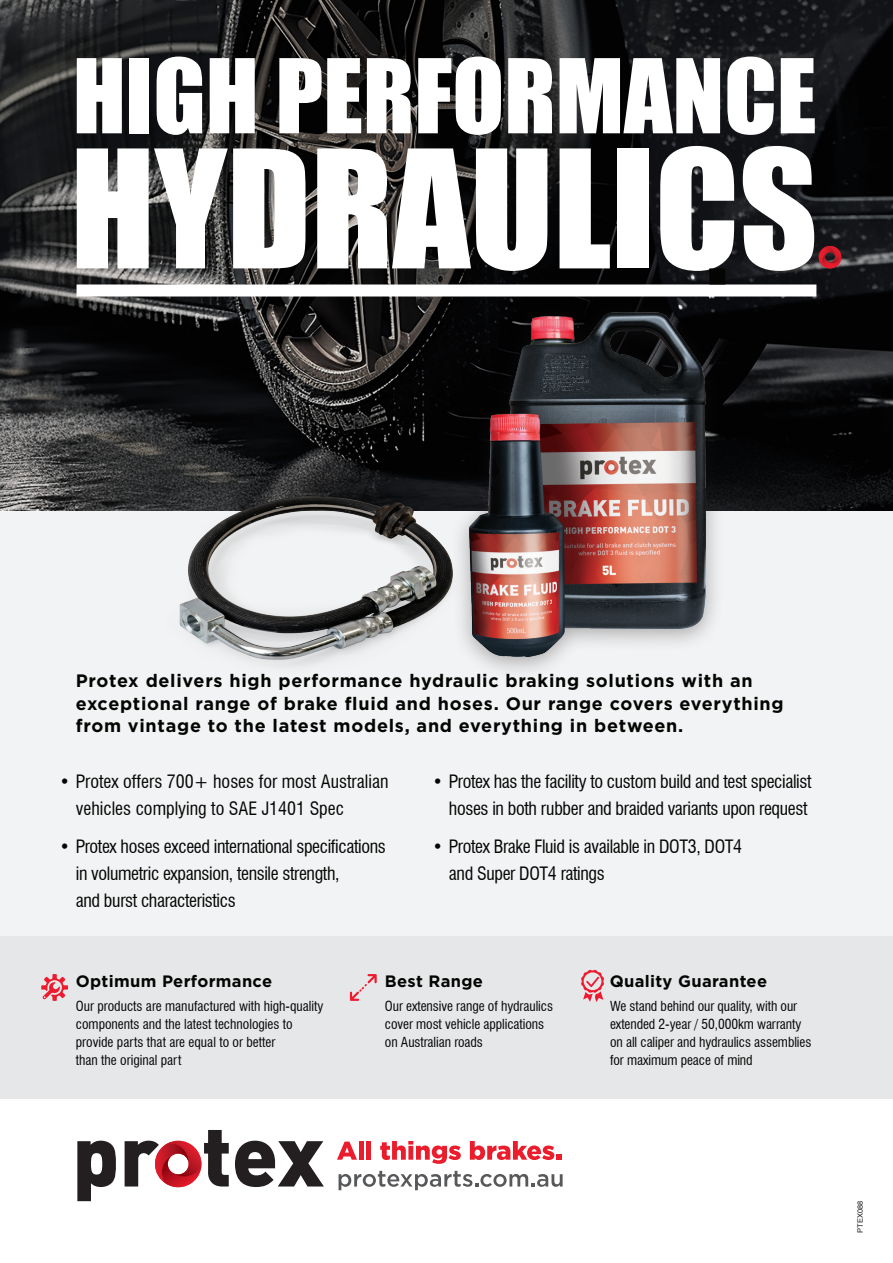
<style>
.page{position:relative;width:893px;height:1263px;background:#fff}
.page>*{position:absolute;margin:0;border:0;box-sizing:border-box;transform-origin:0 0}
.t1{font:151.65px "Impact";color:#fff}
.t2{font:95.1px "Impact";color:#fff}
.t3{font:condensed 18px/27px "Swiss 721 BT";letter-spacing:-.02em;color:#040503}
.t4{font:700 18px/22.5px "Gotham";letter-spacing:.04em;color:#040503}
.t5{font:condensed 18px/27px "Swiss 721 BT";color:#040503}
.t6{font:700 16.5px "Gotham";letter-spacing:.02em;color:#040503}
.Copy{font:condensed 13.5px/18px "Swiss 721 BT";letter-spacing:-.005em;color:#040503}
.t7{font:7.5px "Helvetica";color:#231f20}
</style>
<div class="page">
<div style="left:0;top:0;width:893px;height:936px;background:#f2f3f4"></div>
<div style="left:0;top:936px;width:893px;height:163px;background:#e6e7e9"></div>
<svg style="left:77px;top:1141px;width:39px;height:60px"></svg>
<svg style="left:235px;top:1141px;width:89px;height:46px"></svg>
<svg style="left:125px;top:1130px;width:104px;height:57px"></svg>
<img style="left:162px;top:1176px;width:39px;height:11px">
<img style="left:155px;top:1143px;width:34px;height:41px">
<img style="left:167px;top:1141px;width:34px;height:35px">
<svg style="left:339px;top:1171px;width:224px;height:19px"></svg>
<svg style="left:337px;top:1141px;width:20px;height:19px"></svg>
<hr style="left:359px;top:1141px;width:4px;height:19px;background:#eb1c2c">
<div style="left:366px;top:1141px;width:5px;height:19px;background:#eb1c2c"></div>
<svg style="left:380px;top:1141px;width:81px;height:23px"></svg>
<svg style="left:470px;top:1141px;width:91px;height:19px"></svg>
<svg style="left:0;top:0;width:893px;height:510px;background:#1e1e1f"></svg>
<div style="left:450px;top:297px;width:275px;height:383px;background:#231f20;opacity:.35"></div>
<img style="left:460px;top:306px;width:257px;height:364px">
<img style="left:146px;top:463px;width:348px;height:217px">
<img style="left:180px;top:496px;width:273px;height:163px">
<svg style="left:41px;top:974px;width:27px;height:27px"></svg>
<svg style="left:350px;top:974px;width:27px;height:27px"></svg>
<svg style="left:581px;top:970px;width:23px;height:32px"></svg>
<div style="left:77px;top:284px;width:739px;height:12px;background:#fff"></div>
<div style="left:709px;top:268px;width:16px;height:16px;background:#040503"></div>
<svg style="left:819px;top:246px;width:22px;height:22px"></svg>
<p class="t2" style="left:73px;top:22px;width:745px">HIGH PERFORMANCE</p>
<p class="t1" style="left:71px;top:91px;width:749px">HYDRAULICS</p>
<p class="t4" style="left:76px;top:670px;width:709px">Protex delivers high performance hydraulic braking solutions with an exceptional range of brake fluid and hoses. Our range covers everything from vintage to the latest models, and everything in between.</p>
<p class="t5" style="left:76px;top:767px;width:314px;text-indent:-16px">• Protex offers 700+ hoses for most Australian vehicles complying to SAE J1401 Spec</p>
<p class="t3" style="left:76px;top:833px;width:311px;text-indent:-16px">• Protex hoses exceed international specifications in volumetric expansion, tensile strength,<br>and burst characteristics</p>
<p class="t3" style="left:432px;top:767px;width:380px;text-align:right">• Protex has the facility to custom build and test specialist hoses in both rubber and braided variants upon request</p>
<p class="t3" style="left:449px;top:833px;width:295px;text-indent:-16px">• Protex Brake Fluid is available in DOT3, DOT4 and Super DOT4 ratings</p>
<p class="t6" style="left:76px;top:970px;width:198px">Optimum Performance</p>
<p class="t6" style="left:385px;top:970px;width:100px">Best Range</p>
<p class="t6" style="left:610px;top:970px;width:159px">Quality Guarantee</p>
<p class="Copy" style="left:76px;top:997px;width:249px">Our products are manufactured with high-quality components and the latest technologies to provide parts that are equal to or better<br>than the original part</p>
<p class="Copy" style="left:385px;top:997px;width:170px">Our extensive range of hydraulics cover most vehicle applications on Australian roads</p>
<p class="Copy" style="left:610px;top:997px;width:203px">We stand behind our quality, with our extended 2-year / 50,000km warranty on all caliper and hydraulics assemblies for maximum peace of mind</p>
<p class="t7" style="left:854px;top:1233px;width:34px;rotate:-90deg">PTEX088</p>
</div>
